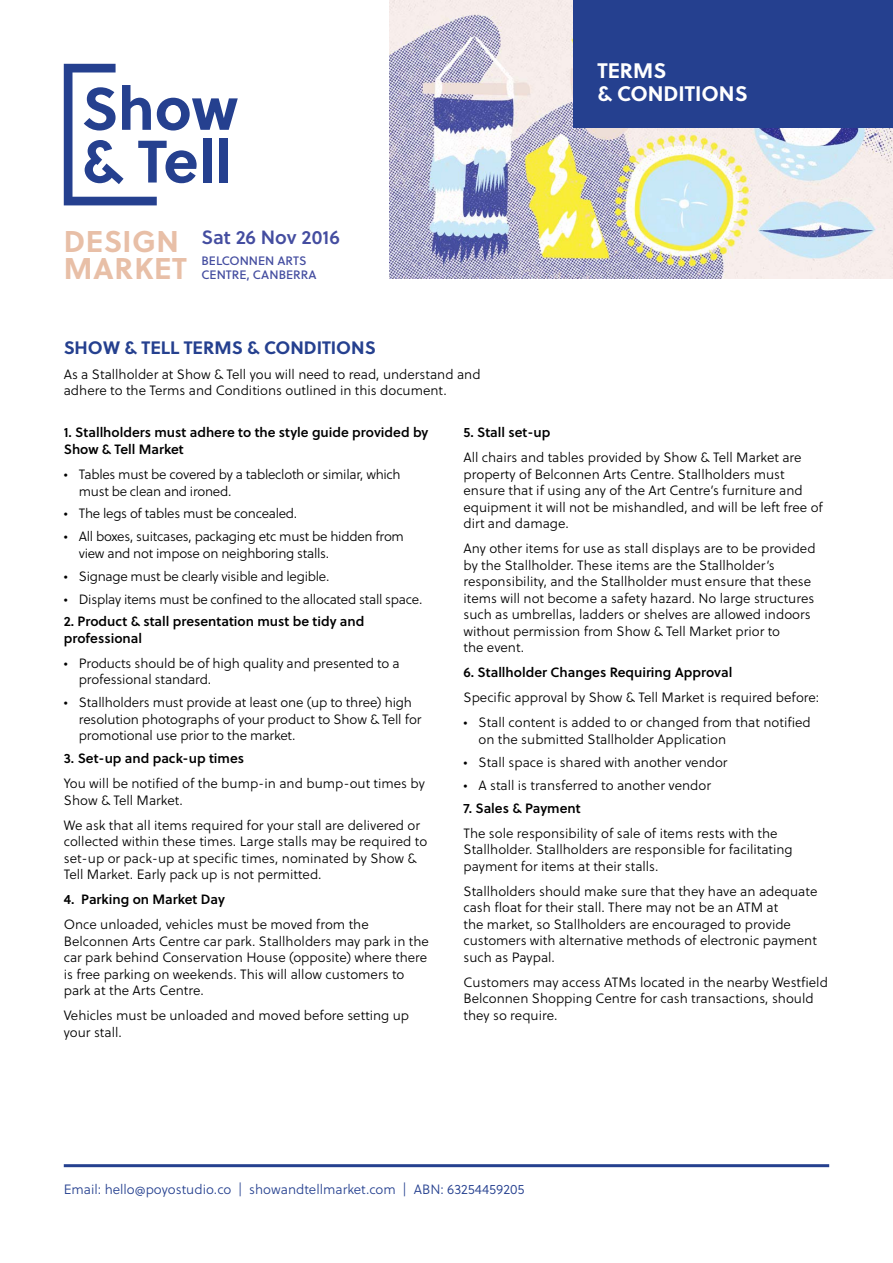
<style>
.page{position:relative;width:893px;height:1263px;background:#fff}
.page>*{position:absolute;margin:0;border:0;box-sizing:border-box;transform-origin:0 0}
.t1{font:700 30px/26.5px "Soleil";letter-spacing:.02em;color:#e8bfa7}
.t2{font:700 21px/22.5px "Soleil";color:#fff}
.t3{font:600 19.2px "Soleil";color:#444da0}
.t4{font:700 18px "Soleil";color:#25408f}
.t5{font:300 13.5px/16.5px "Soleil";color:#000}
.t6{font:300 13.5px/16.5px "Soleil";letter-spacing:-.02em;color:#000}
.t7{font:600 13.5px/16.5px "Soleil";color:#000}
.t8{font:300 13.5px "Soleil";color:#25408f}
.t9{font:12.15px/14px "Soleil";color:#444da0}
</style>
<div class="page">
<img style="left:389px;top:0;width:504px;height:279px">
<svg style="left:64px;top:64px;width:174px;height:141px"></svg>
<div style="left:203px;top:138px;width:8px;height:44px;background:#25408f"></div>
<div style="left:219px;top:138px;width:9px;height:44px;background:#25408f"></div>
<div style="left:573px;top:0;width:320px;height:128px;background:#25408f"></div>
<hr style="left:64px;top:1164px;width:765px;height:3px;background:#25408f">
<h1 class="t1" style="left:64px;top:227px;width:125px">DESIGN<br>MARKET</h1>
<h3 class="t3" style="left:201px;top:223px;width:140px">Sat 26 Nov 2016</h3>
<p class="t9" style="left:201px;top:253px;width:117px">BELCONNEN ARTS<br>CENTRE, CANBERRA</p>
<h2 class="t2" style="left:597px;top:58px;width:152px">TERMS<br>&amp; CONDITIONS</h2>
<h3 class="t4" style="left:64px;top:333px;width:313px">SHOW &amp; TELL TERMS &amp; CONDITIONS</h3>
<p class="t5" style="left:64px;top:366px;width:418px">As a Stallholder at Show &amp; Tell you will need to read, understand and adhere to the Terms and Conditions outlined in this document.</p>
<p class="t7" style="left:64px;top:424px;width:366px">1. Stallholders must adhere to the style guide provided by<br>Show &amp; Tell Market</p>
<p class="t6" style="left:79px;top:466px;width:323px;text-indent:-15px">• Tables must be covered by a tablecloth or similar, which must be clean and ironed.</p>
<p class="t6" style="left:64px;top:505px;width:235px">• The legs of tables must be concealed.</p>
<p class="t6" style="left:79px;top:528px;width:327px;text-indent:-15px">• All boxes, suitcases, packaging etc must be hidden from view and not impose on neighboring stalls.</p>
<p class="t6" style="left:64px;top:567px;width:267px">• Signage must be clearly visible and legible.</p>
<p class="t6" style="left:64px;top:590px;width:360px">• Display items must be confined to the allocated stall space.</p>
<p class="t7" style="left:64px;top:613px;width:302px">2. Product &amp; stall presentation must be tidy and professional</p>
<p class="t5" style="left:79px;top:655px;width:322px;text-indent:-15px">• Products should be of high quality and presented to a professional standard.</p>
<p class="t5" style="left:79px;top:694px;width:344px;text-indent:-15px">• Stallholders must provide at least one (up to three) high resolution photographs of your product to Show &amp; Tell for promotional use prior to the market.</p>
<p class="t7" style="left:64px;top:750px;width:182px">3. Set-up and pack-up times</p>
<p class="t5" style="left:64px;top:775px;width:363px">You will be notified of the bump-in and bump-out times by<br>Show &amp; Tell Market.</p>
<p class="t5" style="left:64px;top:817px;width:365px">We ask that all items required for your stall are delivered or collected within these times. Large stalls may be required to set-up or pack-up at specific times, nominated by Show &amp; Tell Market. Early pack up is not permitted.</p>
<p class="t7" style="left:64px;top:891px;width:163px">4. Parking on Market Day</p>
<p class="t5" style="left:64px;top:916px;width:367px">Once unloaded, vehicles must be moved from the Belconnen Arts Centre car park. Stallholders may park in the car park behind Conservation House (opposite) where there is free parking on weekends. This will allow customers to park at the Arts Centre.</p>
<p class="t5" style="left:64px;top:1007px;width:347px">Vehicles must be unloaded and moved before setting up your stall.</p>
<p class="t7" style="left:463px;top:424px;width:88px">5. Stall set-up</p>
<p class="t5" style="left:463px;top:449px;width:361px">All chairs and tables provided by Show &amp; Tell Market are property of Belconnen Arts Centre. Stallholders must ensure that if using any of the Art Centre’s furniture and equipment it will not be mishandled, and will be left free of dirt and damage.</p>
<p class="t5" style="left:463px;top:540px;width:354px">Any other items for use as stall displays are to be provided by the Stallholder. These items are the Stallholder’s responsibility, and the Stallholder must ensure that these items will not become a safety hazard. No large structures such as umbrellas, ladders or shelves are allowed indoors without permission from Show &amp; Tell Market prior to<br>the event.</p>
<p class="t7" style="left:463px;top:664px;width:270px">6. Stallholder Changes Requiring Approval</p>
<p class="t5" style="left:463px;top:689px;width:357px">Specific approval by Show &amp; Tell Market is required before:</p>
<p class="t5" style="left:478px;top:714px;width:334px;text-indent:-15px">• Stall content is added to or changed from that notified on the submitted Stallholder Application</p>
<p class="t5" style="left:463px;top:754px;width:266px">• Stall space is shared with another vendor</p>
<p class="t5" style="left:463px;top:777px;width:249px">• A stall is transferred to another vendor</p>
<p class="t7" style="left:463px;top:799px;width:119px">7. Sales &amp; Payment</p>
<p class="t5" style="left:463px;top:824px;width:331px">The sole responsibility of sale of items rests with the<br>Stallholder. Stallholders are responsible for facilitating payment for items at their stalls.</p>
<p class="t5" style="left:463px;top:882px;width:355px">Stallholders should make sure that they have an adequate cash float for their stall. There may not be an ATM at<br>the market, so Stallholders are encouraged to provide customers with alternative methods of electronic payment such as Paypal.</p>
<p class="t5" style="left:463px;top:973px;width:366px">Customers may access ATMs located in the nearby Westfield<br>Belconnen Shopping Centre for cash transactions, should they so require.</p>
<p class="t8" style="left:64px;top:1180px;width:462px">Email: hello@poyostudio.co | showandtellmarket.com | ABN: 63254459205</p>
</div>
